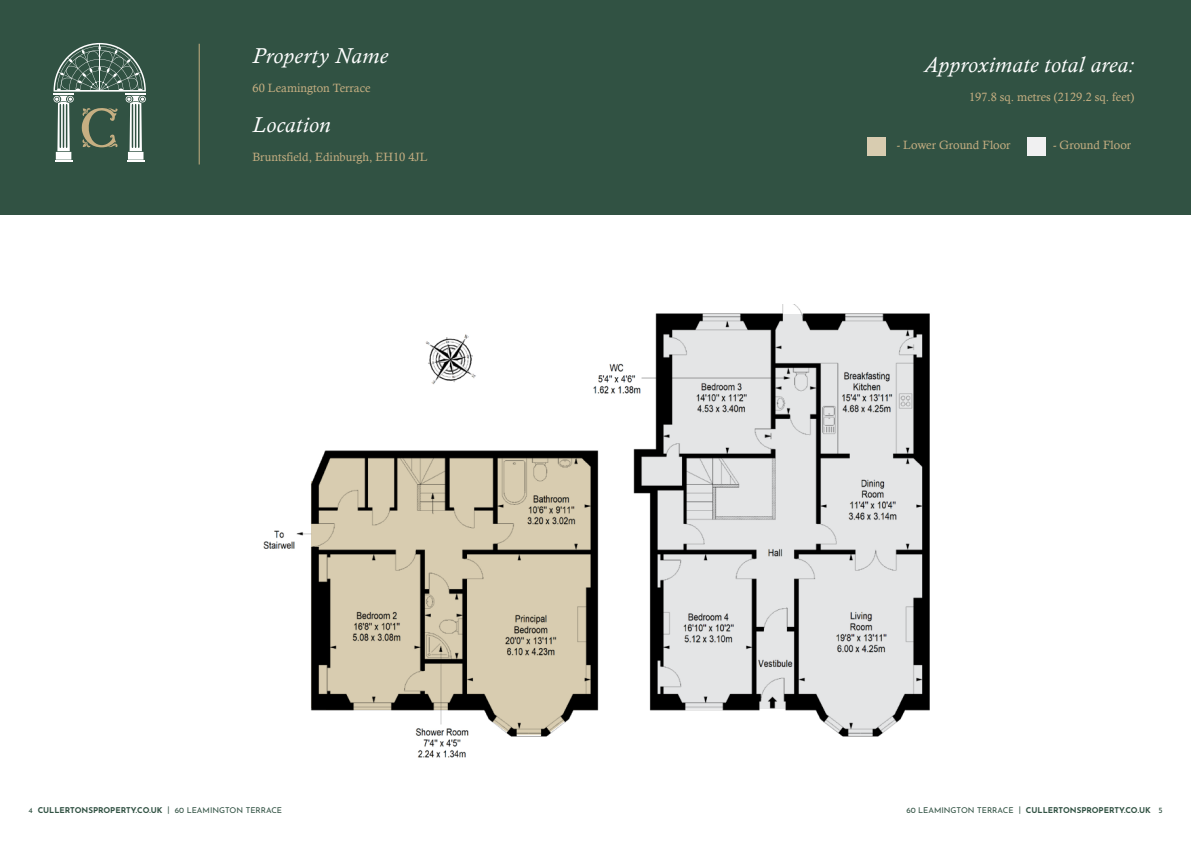
<style>
.page{position:relative;width:1191px;height:842px;background:#fff}
.page>*{position:absolute;margin:0;border:0;box-sizing:border-box;transform-origin:0 0}
.Features{font:italic 22px "Calisto";letter-spacing:.025em;color:#fff}
.Features-2{font:12px "Calisto";color:#c6af82}
.t1{font:700 8px "Josefin Sans";color:#315243}
.s1{font-weight:400}
</style>
<div class="page">
<img style="left:263px;top:304px;width:667px;height:454px">
<div style="left:493px;top:741px;width:218px;height:38px;background:#fff"></div>
<div style="left:0;top:0;width:1191px;height:214px;background:#315243"></div>
<div style="left:867px;top:137px;width:18px;height:18px;background:#d8ccb0"></div>
<div style="left:1027px;top:137px;width:18px;height:18px;background:#f0f0f1"></div>
<svg style="left:54px;top:43px;width:92px;height:119px"></svg>
<hr style="left:199px;top:44px;width:1px;height:120px;background:#c6af82">
<svg style="left:326px;top:451px;width:269px;height:258px;background:#b6ac94"></svg>
<svg style="left:312px;top:481px;width:47px;height:227px;background:#978e7b"></svg>
<svg style="left:313px;top:453px;width:29px;height:39px"></svg>
<svg style="left:482px;top:696px;width:95px;height:39px"></svg>
<svg style="left:638px;top:451px;width:19px;height:39px"></svg>
<svg style="left:657px;top:315px;width:270px;height:394px;background:#c0c1c1"></svg>
<svg style="left:813px;top:698px;width:95px;height:38px"></svg>
<p class="Features" style="left:252px;top:43px;width:137px">Property Name</p>
<p class="Features-2" style="left:252px;top:81px;width:120px">60 Leamington Terrace</p>
<p class="Features" style="left:252px;top:112px;width:79px">Location</p>
<p class="Features-2" style="left:252px;top:150px;width:177px">Bruntsfield, Edinburgh, EH10 4JL</p>
<p class="Features" style="left:923px;top:52px;width:212px">Approximate total area:</p>
<p class="Features-2" style="left:969px;top:90px;width:167px">197.8 sq. metres (2129.2 sq. feet)</p>
<p class="Features-2" style="left:896px;top:138px;width:115px">- Lower Ground Floor</p>
<p class="Features-2" style="left:1053px;top:138px;width:80px">- Ground Floor</p>
<p class="t1" style="left:28px;top:803px;width:255px"><span class="s1">4</span> CULLERTONSPROPERTY.CO.UK <span class="s1">| 60 LEAMINGTON TERRACE</span></p>
<p class="t1" style="left:906px;top:803px;width:258px"><span class="s1">60 LEAMINGTON TERRACE |</span> CULLERTONSPROPERTY.CO.UK <span class="s1">5</span></p>
</div>
